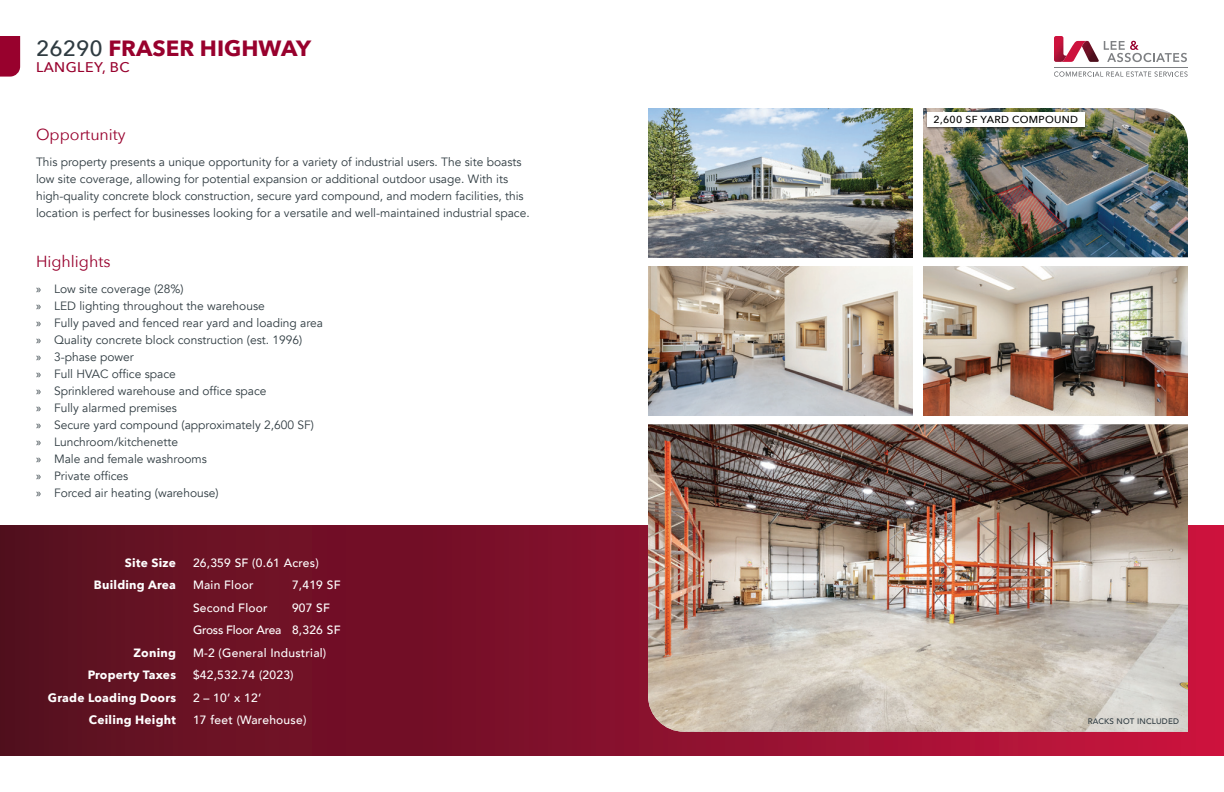
<style>
.page{position:relative;width:1224px;height:792px;background:#fff}
.page>*{position:absolute;margin:0;border:0;box-sizing:border-box;transform-origin:0 0}
.Address__Main_Page{font:700 22px "Avenir Next";color:#98012d}
.Property_Description__Main_Page{font:16px "Avenir Next";color:#98012d}
.Address__Main_Page-2{font:500 14px "Avenir Next";letter-spacing:.03em;color:#98012d}
.t1{font:12px/17px "Avenir";color:#2f3b41}
.Property_Description__Main_Page-2{font:500 12px "Avenir";letter-spacing:.02em;color:#fff}
.Property_Description__Main_Page-3{font:700 12px "Avenir Next";letter-spacing:.02em;color:#fff}
.Property_Description__Main_Page-4{font:500 12px "Avenir";letter-spacing:-.02em;color:#fff}
.Address__Main_Page-3{font:500 10.2px "Avenir Next";letter-spacing:.03em;color:#000}
.Property_Description__Main_Page-5{font:500 8px "Avenir";letter-spacing:.02em;color:#2f3b41}
.s1{font-weight:500;color:#2f3b41}
.s2{font-family:"Myriad Pro"}
</style>
<div class="page">
<hr style="left:1054px;top:67px;width:134px;height:1px;background:#7e8083">
<svg style="left:1054px;top:36px;width:133px;height:26px"></svg>
<svg style="left:1054px;top:72px;width:133px;height:5px"></svg>
<div style="left:0;top:526px;width:1224px;height:230px;background:linear-gradient(to right,#51101e,#c7133e)"></div>
<svg style="left:0;top:36px;width:20px;height:41px"></svg>
<img style="left:648px;top:108px;width:265px;height:149px">
<img style="left:648px;top:266px;width:265px;height:149px">
<img style="left:923px;top:108px;width:265px;height:149px">
<img style="left:923px;top:266px;width:265px;height:149px">
<img style="left:648px;top:424px;width:540px;height:308px">
<div style="left:925px;top:111px;width:162px;height:19px;background:#231f20;opacity:.75"></div>
<div style="left:927px;top:112px;width:157px;height:15px;background:#fff"></div>
<p class="Address__Main_Page" style="left:36px;top:29px;width:277px"><span class="s1">26290</span> FRASER HIGHWAY</p>
<p class="Address__Main_Page-2" style="left:36px;top:56px;width:95px">LANGLEY, BC</p>
<p class="Property_Description__Main_Page" style="left:36px;top:121px;width:91px">Opportunity</p>
<p class="t1" style="left:36px;top:154px;width:495px">This property presents a unique opportunity for a variety of industrial users. The site boasts low site coverage, allowing for potential expansion or additional outdoor usage. With its high-quality concrete block construction, secure yard compound, and modern facilities, this location is perfect for businesses looking for a versatile and well-maintained industrial space.</p>
<p class="Property_Description__Main_Page" style="left:36px;top:248px;width:76px">Highlights</p>
<p class="t1" style="left:36px;top:281px;width:149px"><span class="s2">»</span> Low site coverage (28%)</p>
<p class="t1" style="left:36px;top:298px;width:230px"><span class="s2">»</span> LED lighting throughout the warehouse</p>
<p class="t1" style="left:36px;top:315px;width:289px"><span class="s2">»</span> Fully paved and fenced rear yard and loading area</p>
<p class="t1" style="left:36px;top:332px;width:268px"><span class="s2">»</span> Quality concrete block construction (est. 1996)</p>
<p class="t1" style="left:36px;top:349px;width:99px"><span class="s2">»</span> 3-phase power</p>
<p class="t1" style="left:36px;top:366px;width:141px"><span class="s2">»</span> Full HVAC office space</p>
<p class="t1" style="left:36px;top:383px;width:232px"><span class="s2">»</span> Sprinklered warehouse and office space</p>
<p class="t1" style="left:36px;top:400px;width:143px"><span class="s2">»</span> Fully alarmed premises</p>
<p class="t1" style="left:36px;top:417px;width:280px"><span class="s2">»</span> Secure yard compound (approximately 2,600 SF)</p>
<p class="t1" style="left:36px;top:434px;width:144px"><span class="s2">»</span> Lunchroom/kitchenette</p>
<p class="t1" style="left:36px;top:451px;width:172px"><span class="s2">»</span> Male and female washrooms</p>
<p class="t1" style="left:36px;top:468px;width:94px"><span class="s2">»</span> Private offices</p>
<p class="t1" style="left:36px;top:485px;width:184px"><span class="s2">»</span> Forced air heating (warehouse)</p>
<p class="Address__Main_Page-3" style="left:934px;top:111px;width:146px">2,600 SF YARD COMPOUND</p>
<p class="Property_Description__Main_Page-3" style="left:125px;top:552px;width:53px">Site Size</p>
<p class="Property_Description__Main_Page-2" style="left:193px;top:552px;width:127px">26,359 SF (0.61 Acres)</p>
<p class="Property_Description__Main_Page-3" style="left:94px;top:575px;width:84px">Building Area</p>
<p class="Property_Description__Main_Page-2" style="left:193px;top:575px;width:62px">Main Floor</p>
<p class="Property_Description__Main_Page-2" style="left:292px;top:575px;width:50px">7,419 SF</p>
<p class="Property_Description__Main_Page-2" style="left:193px;top:597px;width:76px">Second Floor</p>
<p class="Property_Description__Main_Page-2" style="left:292px;top:597px;width:40px">907 SF</p>
<p class="Property_Description__Main_Page-4" style="left:193px;top:620px;width:149px">Gross Floor Area 8,326 SF</p>
<p class="Property_Description__Main_Page-3" style="left:134px;top:642px;width:44px">Zoning</p>
<p class="Property_Description__Main_Page-2" style="left:193px;top:642px;width:135px">M-2 (General Industrial)</p>
<p class="Property_Description__Main_Page-3" style="left:88px;top:665px;width:90px">Property Taxes</p>
<p class="Property_Description__Main_Page-2" style="left:193px;top:665px;width:102px">$42,532.74 (2023)</p>
<p class="Property_Description__Main_Page-3" style="left:48px;top:687px;width:130px">Grade Loading Doors</p>
<p class="Property_Description__Main_Page-2" style="left:193px;top:687px;width:70px">2 – 10’ x 12’</p>
<p class="Property_Description__Main_Page-3" style="left:89px;top:710px;width:89px">Ceiling Height</p>
<p class="Property_Description__Main_Page-2" style="left:193px;top:710px;width:115px">17 feet (Warehouse)</p>
<p class="Property_Description__Main_Page-5" style="left:1088px;top:714px;width:93px">RACKS NOT INCLUDED</p>
</div>
